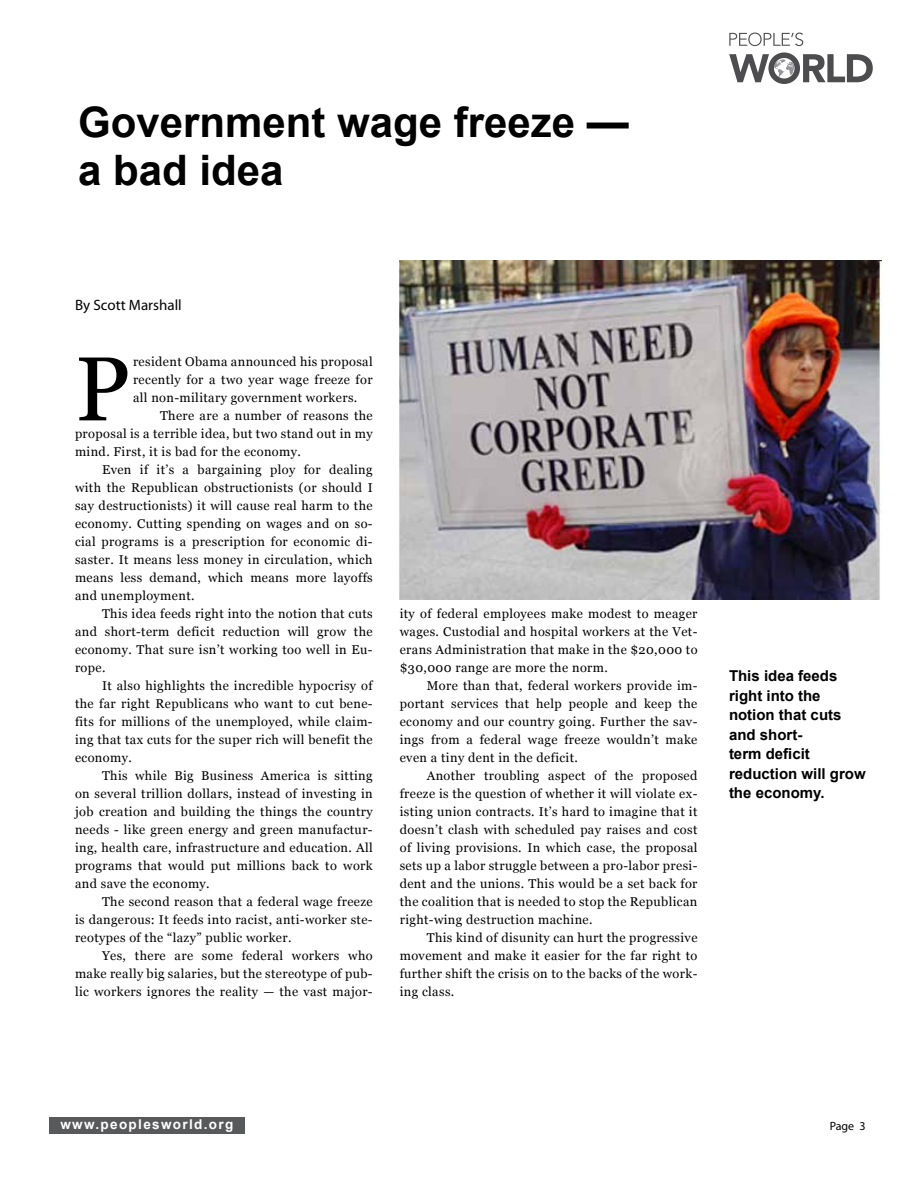
<style>
.page{position:relative;width:918px;height:1188px;background:#fff}
.page>*{position:absolute;margin:0;border:0;box-sizing:border-box;transform-origin:0 0}
.t1{font:90.75px "Georgia";color:#000}
.t2{font:700 42px/48px "Arial";color:#000}
.t3{font:700 15px/19.5px "Arial";color:#000}
.t4{font:15px "Myriad Pro";color:#000}
.t5{font:700 13.5px "Arial";letter-spacing:.1em;color:#fff}
.t6{font:12.75px/18px "Georgia";letter-spacing:.03em;color:#000;text-align:justify}
.t7{font:12px "Myriad Pro";color:#000}
</style>
<div class="page">
<div style="left:49px;top:1118px;width:196px;height:16px;background:#58595b"></div>
<svg style="left:729px;top:33px;width:74px;height:13px"></svg>
<svg style="left:729px;top:52px;width:144px;height:32px"></svg>
<img style="left:400px;top:261px;width:482px;height:338px">
<h2 class="t2" style="left:78px;top:100px;width:552px">Government wage freeze — a bad idea</h2>
<p class="t4" style="left:75px;top:295px;width:108px">By Scott Marshall</p>
<h1 class="t1" style="left:75px;top:334px;width:57px">P</h1>
<p class="t6" style="left:133px;top:353px;width:241px">resident Obama announced his proposal recently for a two year wage freeze for all non-military government workers.</p>
<p class="t6" style="left:75px;top:407px;width:299px;text-indent:85px">There are a number of reasons the proposal is a terrible idea, but two stand out in my mind. First, it is bad for the economy.</p>
<p class="t6" style="left:75px;top:461px;width:299px;text-indent:27px">Even if it’s a bargaining ploy for dealing with the Republican obstructionists (or should I say destructionists) it will cause real harm to the economy. Cutting spending on wages and on so&shy;cial programs is a prescription for economic di&shy;saster. It means less money in circulation, which means less demand, which means more layoffs and unemployment.</p>
<p class="t6" style="left:75px;top:605px;width:299px;text-indent:27px">This idea feeds right into the notion that cuts and short-term deficit reduction will grow the economy. That sure isn’t working too well in Eu&shy;rope.</p>
<p class="t6" style="left:75px;top:677px;width:299px;text-indent:27px">It also highlights the incredible hypocrisy of the far right Republicans who want to cut bene&shy;fits for millions of the unemployed, while claim&shy;ing that tax cuts for the super rich will benefit the economy.</p>
<p class="t6" style="left:75px;top:767px;width:299px;text-indent:27px">This while Big Business America is sitting on several trillion dollars, instead of investing in job creation and building the things the country needs - like green energy and green manufactur&shy;ing, health care, infrastructure and education. All programs that would put millions back to work and save the economy.</p>
<p class="t6" style="left:75px;top:893px;width:299px;text-indent:27px">The second reason that a federal wage freeze is dangerous: It feeds into racist, anti-worker ste&shy;reotypes of the “lazy” public worker.</p>
<p class="t6" style="left:75px;top:947px;width:299px;text-indent:27px">Yes, there are some federal workers who make really big salaries, but the stereotype of pub&shy;lic workers ignores the reality — the vast major-</p>
<p class="t6" style="left:400px;top:605px;width:299px">ity of federal employees make modest to meager wages. Custodial and hospital workers at the Vet&shy;erans Administration that make in the $20,000 to $30,000 range are more the norm.</p>
<p class="t6" style="left:400px;top:677px;width:299px;text-indent:27px">More than that, federal workers provide im&shy;portant services that help people and keep the economy and our country going. Further the sav&shy;ings from a federal wage freeze wouldn’t make even a tiny dent in the deficit.</p>
<p class="t6" style="left:400px;top:767px;width:299px;text-indent:27px">Another troubling aspect of the proposed freeze is the question of whether it will violate ex&shy;isting union contracts. It’s hard to imagine that it doesn’t clash with scheduled pay raises and cost of living provisions. In which case, the proposal sets up a labor struggle between a pro-labor presi&shy;dent and the unions. This would be a set back for the coalition that is needed to stop the Republican right-wing destruction machine.</p>
<p class="t6" style="left:400px;top:929px;width:299px;text-indent:27px">This kind of disunity can hurt the progressive movement and make it easier for the far right to further shift the crisis on to the backs of the work&shy;ing class.</p>
<p class="t3" style="left:729px;top:667px;width:138px">This idea feeds right into the notion that cuts and short-<br>term deficit reduction will grow the economy.</p>
<p class="t5" style="left:60px;top:1116px;width:174px">www.peoplesworld.org</p>
<p class="t7" style="left:830px;top:1118px;width:37px">Page 3</p>
</div>
